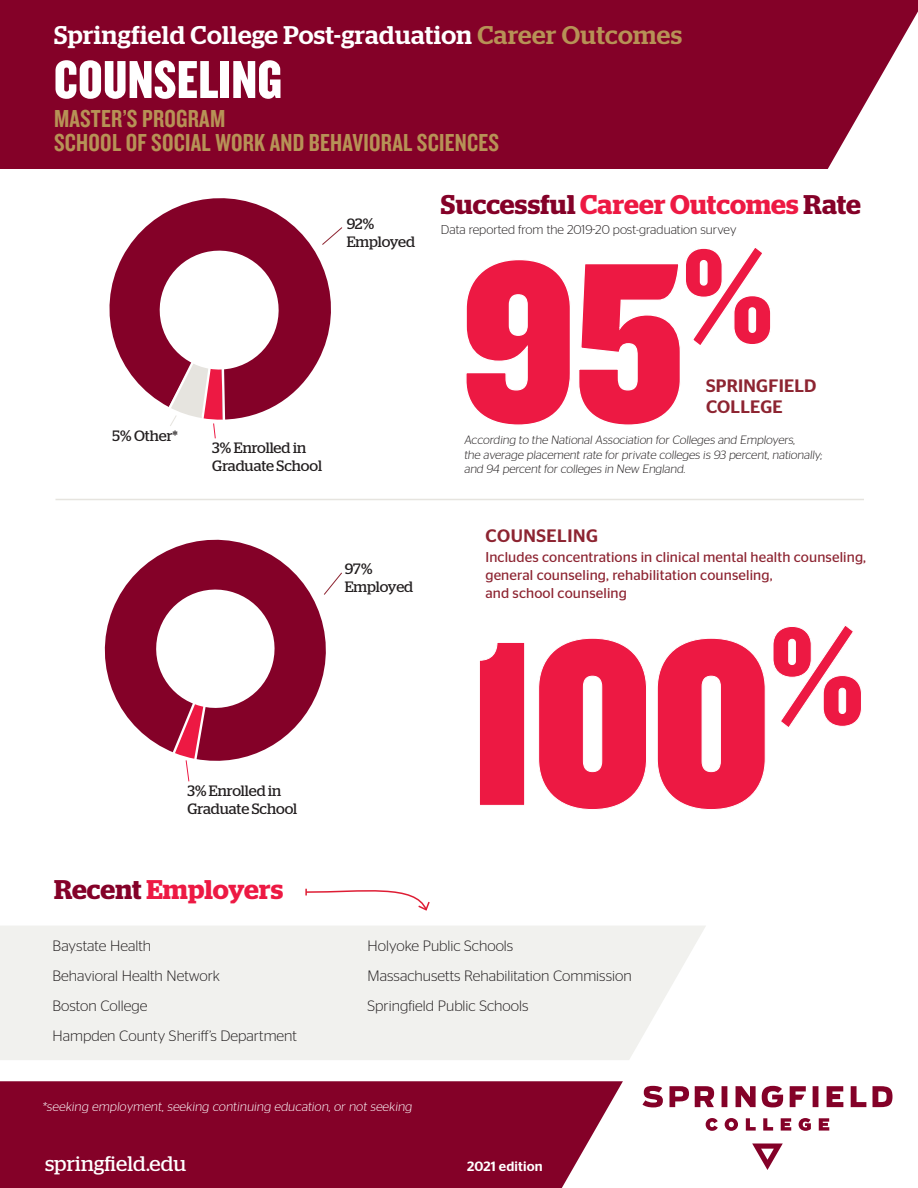
<style>
.page{position:relative;width:918px;height:1188px;background:#fff}
.page>*{position:absolute;margin:0;border:0;box-sizing:border-box;transform-origin:0 0}
.t1{font:55.5px "Knockout 69 Full Liteweight";letter-spacing:.01em;color:#fff}
.Program_name{font:600 27px "Stag";letter-spacing:.005em;color:#840128}
.Program_name-2{font:600 27px "Stag";color:#ed1943}
.t2{font:25.5px "Knockout 49 Liteweight";letter-spacing:.01em;color:#b79256}
.t3{font:500 25.5px "Stag";letter-spacing:.02em;color:#fff}
.t4{font:21px "Stag";letter-spacing:.01em;color:#fff}
.t5{font:500 18px "Stag Sans";letter-spacing:.01em;color:#8d2431}
.t6{font:500 18px "Stag Sans";letter-spacing:.03em;color:#8d2431}
.t7{font:300 15px "Stag Sans";color:#231f20}
.t8{font:15px "Stag";letter-spacing:-.005em;color:#231f20}
.t9{font:14.25px "Stag Sans";letter-spacing:.01em;color:#8d2431}
.t10{font:500 13.5px "Stag Sans";letter-spacing:.01em;color:#fff}
.t11{font:300 12.75px "Stag Sans";color:#fff}
.t12{font:300 12.75px "Stag Sans";color:#231f20}
.t13{font:300 12px "Stag Sans";color:#231f20}
.s1{color:#b79256}
.s2{color:#ed1943}
.s3{color:#840128}
</style>
<div class="page">
<svg style="left:466px;top:248px;width:305px;height:177px"></svg>
<svg style="left:479px;top:626px;width:383px;height:184px"></svg>
<div style="left:0;top:926px;width:706px;height:134px;background:#f1f1ee"></div>
<svg style="left:305px;top:888px;width:125px;height:23px"></svg>
<hr style="left:56px;top:499px;width:808px;height:1px;background:#e6e4df">
<div style="left:0;top:0;width:918px;height:168px;background:#840128"></div>
<svg style="left:822px;top:11px;width:96px;height:158px"></svg>
<svg style="left:105px;top:540px;width:221px;height:200px;fill:#840128"></svg>
<svg style="left:150px;top:583px;width:131px;height:199px"></svg>
<svg style="left:323px;top:572px;width:19px;height:24px"></svg>
<svg style="left:110px;top:198px;width:221px;height:202px;fill:#840128"></svg>
<svg style="left:321px;top:227px;width:22px;height:19px"></svg>
<svg style="left:154px;top:244px;width:131px;height:195px"></svg>
<div style="left:0;top:1081px;width:623px;height:107px;background:#840128"></div>
<svg style="left:642px;top:1086px;width:251px;height:21px"></svg>
<svg style="left:752px;top:1144px;width:31px;height:26px"></svg>
<svg style="left:706px;top:1118px;width:123px;height:13px"></svg>
<p class="t3" style="left:54px;top:20px;width:630px">Springfield College Post-graduation <span class="s1">Career Outcomes</span></p>
<p class="t1" style="left:54px;top:45px;width:229px">COUNSELING</p>
<p class="t2" style="left:54px;top:102px;width:173px">MASTER’S PROGRAM</p>
<p class="t2" style="left:54px;top:126px;width:447px">SCHOOL OF SOCIAL WORK AND BEHAVIORAL SCIENCES</p>
<p class="t8" style="left:347px;top:215px;width:29px">92%</p>
<p class="t8" style="left:347px;top:233px;width:70px">Employed</p>
<p class="Program_name" style="left:441px;top:188px;width:422px">Successful <span class="s2">Career Outcomes</span> Rate</p>
<p class="t12" style="left:441px;top:223px;width:297px">Data reported from the 2019-20 post-graduation survey</p>
<p class="t8" style="left:113px;top:427px;width:67px">5% Other*</p>
<p class="t8" style="left:212px;top:439px;width:95px">3% Enrolled in</p>
<p class="t8" style="left:212px;top:457px;width:111px">Graduate School</p>
<p class="t8" style="left:345px;top:560px;width:29px">97%</p>
<p class="t8" style="left:345px;top:578px;width:70px">Employed</p>
<p class="t5" style="left:706px;top:376px;width:112px">SPRINGFIELD</p>
<p class="t5" style="left:706px;top:397px;width:78px">COLLEGE</p>
<p class="t13" style="left:464px;top:434px;width:334px">According to the National Association for Colleges and Employers,</p>
<p class="t13" style="left:464px;top:448px;width:361px">the average placement rate for private colleges is 93 percent, nationally;</p>
<p class="t13" style="left:464px;top:462px;width:224px">and 94 percent for colleges in New England.</p>
<p class="t6" style="left:486px;top:525px;width:114px">COUNSELING</p>
<p class="t9" style="left:485px;top:549px;width:382px">Includes concentrations in clinical mental health counseling,</p>
<p class="t9" style="left:485px;top:567px;width:289px">general counseling, rehabilitation counseling,</p>
<p class="t9" style="left:485px;top:585px;width:143px">and school counseling</p>
<p class="t8" style="left:188px;top:782px;width:95px">3% Enrolled in</p>
<p class="t8" style="left:188px;top:800px;width:111px">Graduate School</p>
<p class="Program_name-2" style="left:54px;top:873px;width:231px"><span class="s3">Recent</span> Employers</p>
<p class="t7" style="left:52px;top:938px;width:100px">Baystate Health</p>
<p class="t7" style="left:52px;top:968px;width:169px">Behavioral Health Network</p>
<p class="t7" style="left:52px;top:998px;width:96px">Boston College</p>
<p class="t7" style="left:52px;top:1028px;width:246px">Hampden County Sheriff’s Department</p>
<p class="t7" style="left:368px;top:938px;width:147px">Holyoke Public Schools</p>
<p class="t7" style="left:368px;top:968px;width:265px">Massachusetts Rehabilitation Commission</p>
<p class="t7" style="left:368px;top:998px;width:162px">Springfield Public Schools</p>
<p class="t11" style="left:42px;top:1099px;width:373px">*seeking employment, seeking continuing education, or not seeking</p>
<p class="t4" style="left:45px;top:1151px;width:143px">springfield.edu</p>
<p class="t10" style="left:467px;top:1158px;width:77px">2021 edition</p>
</div>
